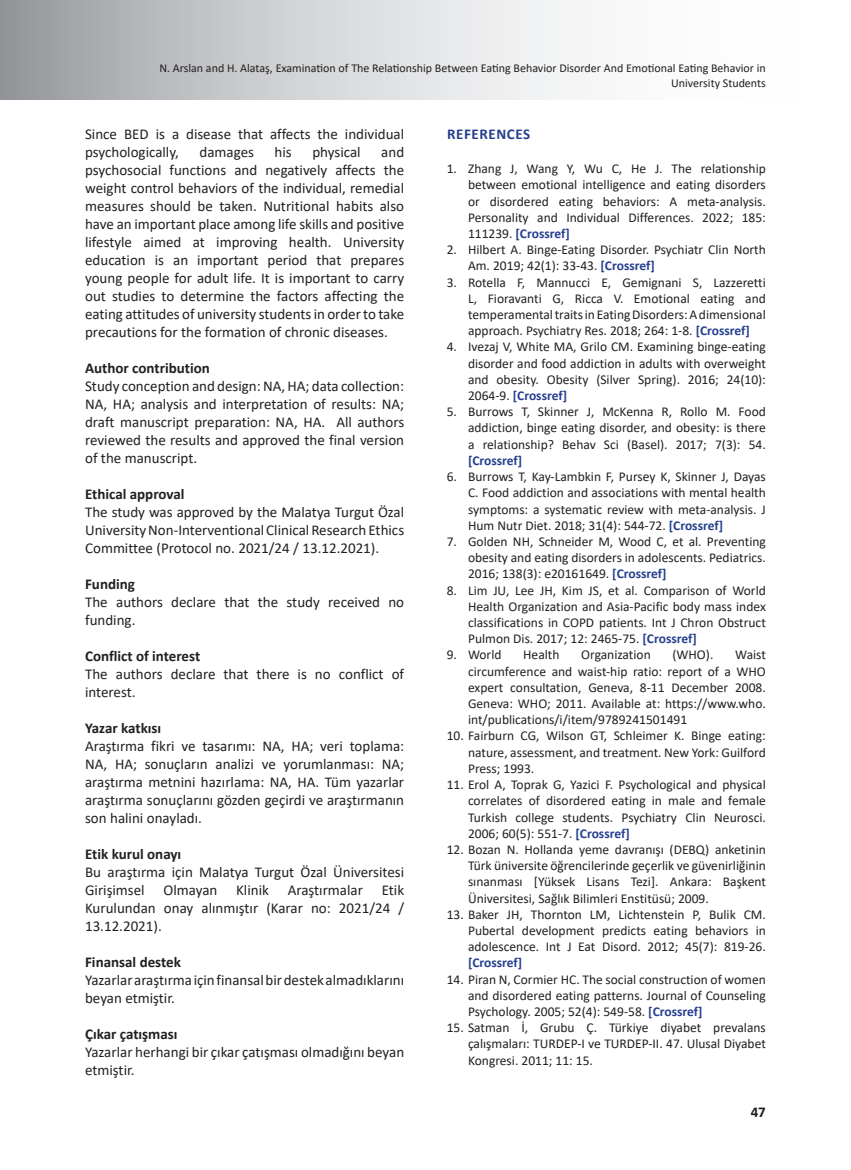
<style>
.page{position:relative;width:851px;height:1170px;background:#fff}
.page>*{position:absolute;margin:0;border:0;box-sizing:border-box;transform-origin:0 0}
.Paragraf{font:15px/18px "Calibri";color:#231f20}
.Başlık_2{font:700 15px "Calibri";color:#231f20}
.Başlık_1{font:700 15px "Calibri";letter-spacing:.04em;color:#253f8e}
.t1{font:13.5px/16.2px "Calibri";color:#231f20;text-align:justify}
.t2{font:12px/14.4px "Calibri";color:#231f20;text-align:right}
.s1{font-weight:700;color:#253f8e}
</style>
<div class="page">
<svg style="left:1px;top:0;width:571px;height:100px;background:#cccdcf"></svg>
<hr style="left:0;top:0;width:1px;height:100px;background:#909295">
<p class="t2" style="left:159px;top:61px;width:608px">N. Arslan and H. Alataş, Examination of The Relationship Between Eating Behavior Disorder And Emotional Eating Behavior in<br>University Students</p>
<p class="Paragraf" style="left:85px;top:124px;width:320px">Since BED is a disease that affects the individual psychologically,</p>
<p class="Paragraf" style="left:199px;top:142px;width:56px">damages</p>
<p class="Paragraf" style="left:274px;top:142px;width:19px">his</p>
<p class="Paragraf" style="left:312px;top:142px;width:50px">physical</p>
<p class="Paragraf" style="left:85px;top:142px;width:320px;text-align:justify;text-indent:296px">and psychosocial functions and negatively affects the weight control behaviors of the individual, remedial measures should be taken. Nutritional habits also have an important place among life skills and positive lifestyle aimed at improving health. University education is an important period that prepares young people for adult life. It is important to carry out studies to determine the factors affecting the eating attitudes of university students in order to take precautions for the formation of chronic diseases.</p>
<p class="Başlık_2" style="left:85px;top:357px;width:126px">Author contribution</p>
<p class="Paragraf" style="left:85px;top:376px;width:320px;text-align:justify">Study conception and design: NA, HA; data collection:<br>NA, HA; analysis and interpretation of results: NA; draft manuscript preparation: NA, HA. All authors reviewed the results and approved the final version of the manuscript.</p>
<p class="Başlık_2" style="left:85px;top:483px;width:101px">Ethical approval</p>
<p class="Paragraf" style="left:85px;top:502px;width:320px;text-align:justify">The study was approved by the Malatya Turgut Özal University Non-Interventional Clinical Research Ethics Committee (Protocol no. 2021/24 / 13.12.2021).</p>
<p class="Başlık_2" style="left:85px;top:573px;width:51px">Funding</p>
<p class="Paragraf" style="left:85px;top:592px;width:320px">The authors declare that the study received no funding.</p>
<p class="Başlık_2" style="left:85px;top:645px;width:117px">Conflict of interest</p>
<p class="Paragraf" style="left:85px;top:664px;width:320px">The authors declare that there is no conflict of interest.</p>
<p class="Başlık_2" style="left:85px;top:717px;width:78px">Yazar katkısı</p>
<p class="Paragraf" style="left:85px;top:736px;width:320px;text-align:justify">Araştırma fikri ve tasarımı: NA, HA; veri toplama:<br>NA, HA; sonuçların analizi ve yorumlanması: NA; araştırma metnini hazırlama: NA, HA. Tüm yazarlar araştırma sonuçlarını gözden geçirdi ve araştırmanın son halini onayladı.</p>
<p class="Başlık_2" style="left:85px;top:843px;width:98px">Etik kurul onayı</p>
<p class="Paragraf" style="left:85px;top:862px;width:320px;text-align:justify">Bu araştırma için Malatya Turgut Özal Üniversitesi Girişimsel Olmayan Klinik Araştırmalar Etik Kurulundan onay alınmıştır (Karar no: 2021/24 / 13.12.2021).</p>
<p class="Başlık_2" style="left:85px;top:951px;width:97px">Finansal destek</p>
<p class="Paragraf" style="left:85px;top:970px;width:320px">Yazarlar araştırma için finansal bir destek almadıklarını beyan etmiştir.</p>
<p class="Başlık_2" style="left:85px;top:1023px;width:94px">Çıkar çatışması</p>
<p class="Paragraf" style="left:85px;top:1042px;width:320px">Yazarlar herhangi bir çıkar çatışması olmadığını beyan etmiştir.</p>
<p class="Başlık_1" style="left:447px;top:123px;width:85px">REFERENCES</p>
<p class="t1" style="left:468px;top:160px;width:299px;text-indent:-21px">1. Zhang J, Wang Y, Wu C, He J. The relationship between emotional intelligence and eating disorders or disordered eating behaviors: A meta-analysis.<br>Personality and Individual Differences. 2022; 185:<br>111239. <span class="s1">[Crossref]</span></p>
<p class="t1" style="left:468px;top:241px;width:299px;text-indent:-21px">2. Hilbert A. Binge-Eating Disorder. Psychiatr Clin North<br>Am. 2019; 42(1): 33-43. <span class="s1">[Crossref]</span></p>
<p class="t1" style="left:468px;top:273px;width:299px;text-indent:-21px">3. Rotella F, Mannucci E, Gemignani S, Lazzeretti L, Fioravanti G, Ricca V. Emotional eating and temperamental traits in Eating Disorders: A dimensional approach. Psychiatry Res. 2018; 264: 1-8. <span class="s1">[Crossref]</span></p>
<p class="t1" style="left:468px;top:338px;width:299px;text-indent:-21px">4. Ivezaj V, White MA, Grilo CM. Examining binge-eating disorder and food addiction in adults with overweight and obesity. Obesity (Silver Spring). 2016; 24(10):<br>2064-9. <span class="s1">[Crossref]</span></p>
<p class="t1" style="left:468px;top:403px;width:299px;text-indent:-21px">5. Burrows T, Skinner J, McKenna R, Rollo M. Food addiction, binge eating disorder, and obesity: is there a relationship? Behav Sci (Basel). 2017; 7(3): 54. <span class="s1">[Crossref]</span></p>
<p class="t1" style="left:468px;top:468px;width:299px;text-indent:-21px">6. Burrows T, Kay-Lambkin F, Pursey K, Skinner J, Dayas C. Food addiction and associations with mental health symptoms: a systematic review with meta-analysis. J Hum Nutr Diet. 2018; 31(4): 544-72. <span class="s1">[Crossref]</span></p>
<p class="t1" style="left:468px;top:533px;width:299px;text-indent:-21px">7. Golden NH, Schneider M, Wood C, et al. Preventing obesity and eating disorders in adolescents. Pediatrics.<br>2016; 138(3): e20161649. <span class="s1">[Crossref]</span></p>
<p class="t1" style="left:468px;top:581px;width:299px;text-indent:-21px">8. Lim JU, Lee JH, Kim JS, et al. Comparison of World Health Organization and Asia-Pacific body mass index classifications in COPD patients. Int J Chron Obstruct Pulmon Dis. 2017; 12: 2465-75. <span class="s1">[Crossref]</span></p>
<p class="t1" style="left:446px;top:646px;width:56px">9. World</p>
<p class="t1" style="left:523px;top:646px;width:38px">Health</p>
<p class="t1" style="left:581px;top:646px;width:71px">Organization</p>
<p class="t1" style="left:672px;top:646px;width:42px">(WHO).</p>
<p class="t1" style="left:468px;top:646px;width:299px;text-indent:267px">Waist circumference and waist-hip ratio: report of a WHO expert consultation, Geneva, 8-11 December 2008.<br>Geneva: WHO; 2011. Available at: https://www.who. int/publications/i/item/9789241501491</p>
<p class="t1" style="left:468px;top:727px;width:299px;text-indent:-21px">10. Fairburn CG, Wilson GT, Schleimer K. Binge eating: nature, assessment, and treatment. New York: Guilford Press; 1993.</p>
<p class="t1" style="left:468px;top:776px;width:299px;text-indent:-21px">11. Erol A, Toprak G, Yazici F. Psychological and physical correlates of disordered eating in male and female Turkish college students. Psychiatry Clin Neurosci.<br>2006; 60(5): 551-7. <span class="s1">[Crossref]</span></p>
<p class="t1" style="left:468px;top:840px;width:299px;text-indent:-21px">12. Bozan N. Hollanda yeme davranışı (DEBQ) anketinin Türk üniversite öğrencilerinde geçerlik ve güvenirliğinin sınanması [Yüksek Lisans Tezi]. Ankara: Başkent Üniversitesi, Sağlık Bilimleri Enstitüsü; 2009.</p>
<p class="t1" style="left:468px;top:905px;width:299px;text-indent:-21px">13. Baker JH, Thornton LM, Lichtenstein P, Bulik CM.<br>Pubertal development predicts eating behaviors in adolescence. Int J Eat Disord. 2012; 45(7): 819-26. <span class="s1">[Crossref]</span></p>
<p class="t1" style="left:468px;top:970px;width:299px;text-indent:-21px">14. Piran N, Cormier HC. The social construction of women and disordered eating patterns. Journal of Counseling Psychology. 2005; 52(4): 549-58. <span class="s1">[Crossref]</span></p>
<p class="t1" style="left:468px;top:1019px;width:299px;text-indent:-21px">15. Satman İ, Grubu Ç. Türkiye diyabet prevalans çalışmaları: TURDEP-I ve TURDEP-II. 47. Ulusal Diyabet Kongresi. 2011; 11: 15.</p>
<p class="Başlık_2" style="left:750px;top:1101px;width:17px">47</p>
</div>
